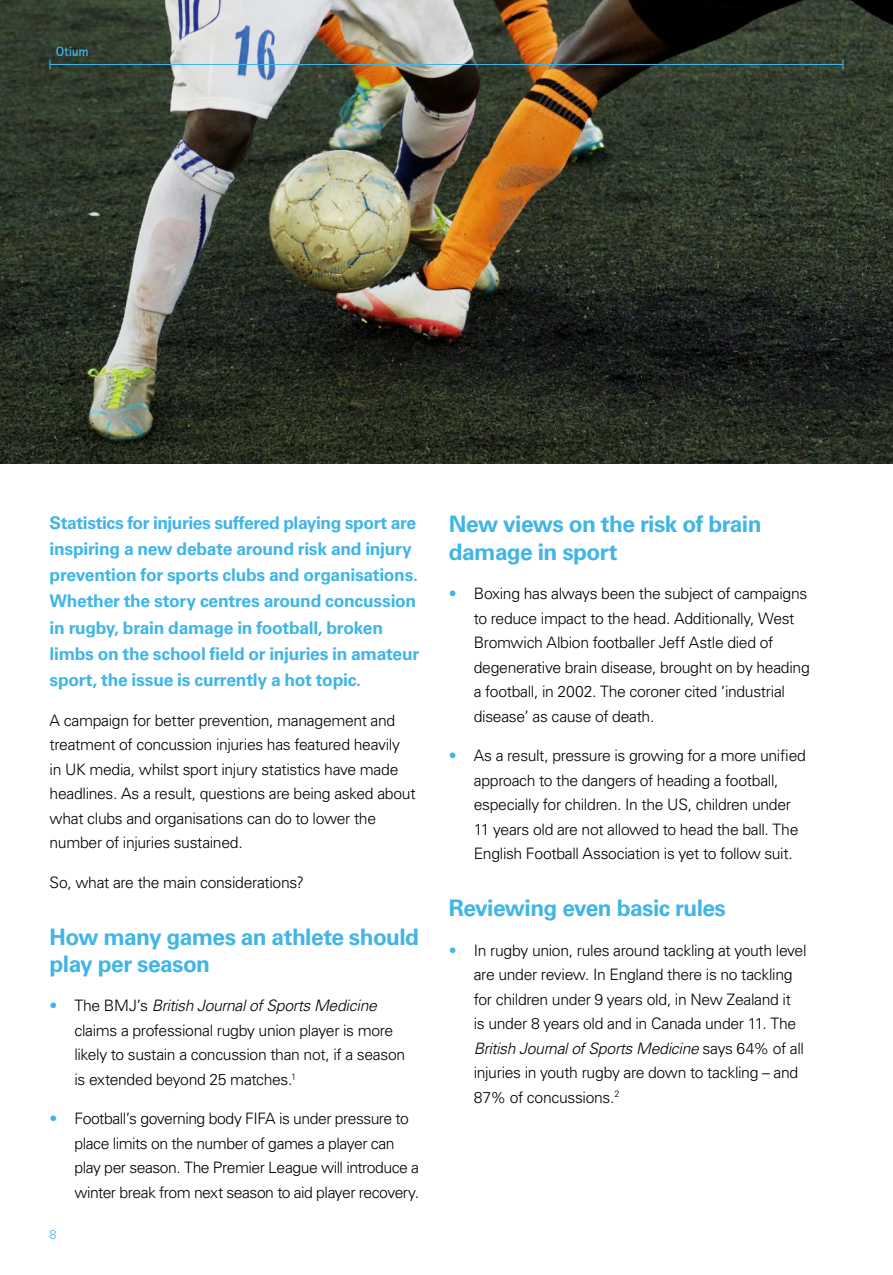
<style>
.page{position:relative;width:893px;height:1275px;background:#fff}
.page>*{position:absolute;margin:0;border:0;box-sizing:border-box;transform-origin:0 0}
.t1{font:700 22.75px/27.3px "Univers LT Std";letter-spacing:-.025em;color:#40b5e6}
.t2{font:700 17.5px/26.2px "Univers LT Std";letter-spacing:-.02em;color:#40b5e6}
.t3{font:300 15.75px/24.5px "Univers LT Std";letter-spacing:-.02em;color:#000}
.t4{font:700 13.47px "AT Rotis Sans Serif";letter-spacing:-.02em;color:#40b5e6}
.t5{font:300 12.6px "Univers LT Std";color:#40b5e6}
.s1{color:#40b5e6}
.s2{font-style:italic}
</style>
<div class="page">
<img style="left:0;top:0;width:893px;height:464px">
<hr style="left:50px;top:64px;width:793px;height:1px;background:#40b5e6">
<p class="t4" style="left:56px;top:43px;width:35px">Otium</p>
<p class="t2" style="left:50px;top:509px;width:371px">Statistics for injuries suffered playing sport are inspiring a new debate around risk and injury prevention for sports clubs and organisations.<br>Whether the story centres around concussion in rugby, brain damage in football, broken limbs on the school field or injuries in amateur sport, the issue is currently a hot topic.</p>
<p class="t3" style="left:50px;top:708px;width:368px">A campaign for better prevention, management and treatment of concussion injuries has featured heavily in UK media, whilst sport injury statistics have made headlines. As a result, questions are being asked about what clubs and organisations can do to lower the number of injuries sustained.</p>
<p class="t3" style="left:50px;top:870px;width:256px">So, what are the main considerations?</p>
<h1 class="t1" style="left:50px;top:923px;width:371px">How many games an athlete should play per season</h1>
<p class="t3" style="left:74px;top:993px;width:332px;text-indent:-25px"><span class="s1">•</span> The BMJ’s <span class="s2">British Journal of Sports Medicine </span>claims a professional rugby union player is more likely to sustain a concussion than not, if a season is extended beyond 25 matches.<sup>1</sup></p>
<p class="t3" style="left:74px;top:1106px;width:346px;text-indent:-25px"><span class="s1">•</span> Football’s governing body FIFA is under pressure to place limits on the number of games a player can play per season. The Premier League will introduce a winter break from next season to aid player recovery.</p>
<p class="t5" style="left:50px;top:1227px;width:9px">8</p>
<h1 class="t1" style="left:449px;top:511px;width:314px">New views on the risk of brain damage in sport</h1>
<p class="t3" style="left:474px;top:581px;width:337px;text-indent:-25px"><span class="s1">•</span> Boxing has always been the subject of campaigns to reduce impact to the head. Additionally, West Bromwich Albion footballer Jeff Astle died of degenerative brain disease, brought on by heading a football, in 2002. The coroner cited ‘industrial disease’ as cause of death.</p>
<p class="t3" style="left:474px;top:743px;width:334px;text-indent:-25px"><span class="s1">•</span> As a result, pressure is growing for a more unified approach to the dangers of heading a football, especially for children. In the US, children under 11 years old are not allowed to head the ball. The English Football Association is yet to follow suit.</p>
<h1 class="t1" style="left:449px;top:895px;width:279px">Reviewing even basic rules</h1>
<p class="t3" style="left:474px;top:938px;width:334px;text-indent:-25px"><span class="s1">•</span> In rugby union, rules around tackling at youth level are under review. In England there is no tackling for children under 9 years old, in New Zealand it<br>is under 8 years old and in Canada under 11. The <span class="s2">British Journal of Sports Medicine</span> says 64% of all injuries in youth rugby are down to tackling – and 87% of concussions.<sup>2</sup></p>
</div>
